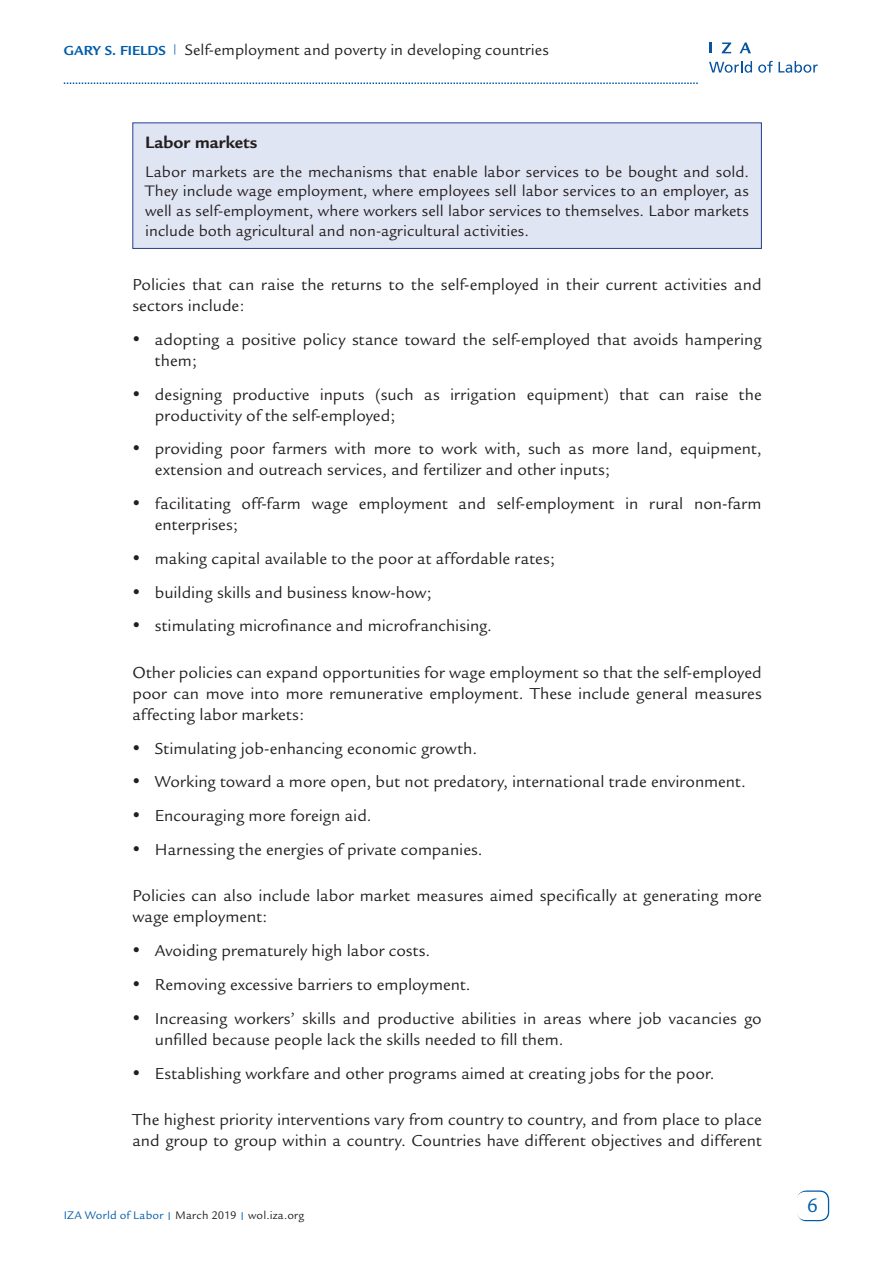
<style>
.page{position:relative;width:893px;height:1263px;background:#fff}
.page>*{position:absolute;margin:0;border:0;box-sizing:border-box;transform-origin:0 0}
.t1{font:21px "Legacy Sans";color:#015dab}
.t2{font:700 18px "Legacy Sans";color:#231f20}
.Main__Bodytext{font:17.25px/21px "Legacy Sans";color:#231f20}
.t3{font:16.5px/19.8px "Legacy Sans";letter-spacing:.005em;color:#231f20;text-align:justify}
.t4{font:12px "Legacy Sans";letter-spacing:.015em;color:#231f20}
.s1{font-weight:700;font-size:14.25px;color:#015dab}
.s2{color:#015dab}
</style>
<div class="page">
<div style="left:797px;top:1190px;width:32px;height:31px;border:2px solid #015dab;border-radius:9px"></div>
<div style="left:797px;top:1192px;width:31px;height:28px;background:#fff;border-radius:9px"></div>
<svg style="left:64px;top:82px;width:634px;height:2px"></svg>
<svg style="left:709px;top:61px;width:43px;height:12px"></svg>
<svg style="left:758px;top:61px;width:60px;height:12px"></svg>
<svg style="left:710px;top:43px;width:2px;height:10px"></svg>
<svg style="left:722px;top:43px;width:9px;height:10px"></svg>
<svg style="left:740px;top:43px;width:11px;height:10px"></svg>
<div style="left:133px;top:123px;width:628px;height:125px;background:#e0e5f3"></div>
<div style="left:132px;top:122px;width:630px;height:127px;border:1px solid #253f8e"></div>
<p class="t3" style="left:64px;top:40px;width:487px"><span class="s1">GARY S. FIELDS</span> <sup>|</sup> Self-employment and poverty in developing countries</p>
<p class="t2" style="left:145px;top:132px;width:114px">Labor markets</p>
<p class="t3" style="left:145px;top:162px;width:605px">Labor markets are the mechanisms that enable labor services to be bought and sold.<br>They include wage employment, where employees sell labor services to an employer, as well as self-employment, where workers sell labor services to themselves. Labor markets include both agricultural and non-agricultural activities.</p>
<p class="Main__Bodytext" style="left:132px;top:274px;width:631px">Policies that can raise the returns to the self-employed in their current activities and sectors include:</p>
<p class="Main__Bodytext" style="left:155px;top:329px;width:608px">adopting a positive policy stance toward the self-employed that avoids hampering them;</p>
<p class="Main__Bodytext" style="left:155px;top:384px;width:608px">designing productive inputs (such as irrigation equipment) that can raise the productivity of the self-employed;</p>
<p class="Main__Bodytext" style="left:155px;top:439px;width:608px">providing poor farmers with more to work with, such as more land, equipment, extension and outreach services, and fertilizer and other inputs;</p>
<p class="Main__Bodytext" style="left:155px;top:493px;width:608px">facilitating off-farm wage employment and self-employment in rural non-farm enterprises;</p>
<p class="Main__Bodytext" style="left:155px;top:548px;width:402px">making capital available to the poor at affordable rates;</p>
<p class="Main__Bodytext" style="left:155px;top:582px;width:278px">building skills and business know-how;</p>
<p class="Main__Bodytext" style="left:155px;top:616px;width:339px">stimulating microfinance and microfranchising.</p>
<p class="Main__Bodytext" style="left:132px;top:662px;width:631px;text-align:justify">Other policies can expand opportunities for wage employment so that the self-employed poor can move into more remunerative employment. These include general measures affecting labor markets:</p>
<p class="Main__Bodytext" style="left:155px;top:738px;width:324px">Stimulating job-enhancing economic growth.</p>
<p class="Main__Bodytext" style="left:155px;top:772px;width:592px">Working toward a more open, but not predatory, international trade environment.</p>
<p class="Main__Bodytext" style="left:155px;top:805px;width:218px">Encouraging more foreign aid.</p>
<p class="Main__Bodytext" style="left:155px;top:839px;width:329px">Harnessing the energies of private companies.</p>
<p class="Main__Bodytext" style="left:132px;top:886px;width:631px">Policies can also include labor market measures aimed specifically at generating more wage employment:</p>
<p class="Main__Bodytext" style="left:155px;top:940px;width:277px">Avoiding prematurely high labor costs.</p>
<p class="Main__Bodytext" style="left:155px;top:974px;width:317px">Removing excessive barriers to employment.</p>
<p class="Main__Bodytext" style="left:155px;top:1008px;width:608px">Increasing workers’ skills and productive abilities in areas where job vacancies go unfilled because people lack the skills needed to fill them.</p>
<p class="Main__Bodytext" style="left:155px;top:1063px;width:561px">Establishing workfare and other programs aimed at creating jobs for the poor.</p>
<p class="Main__Bodytext" style="left:132px;top:1109px;width:631px">The highest priority interventions vary from country to country, and from place to place and group to group within a country. Countries have different objectives and different</p>
<p class="t4" style="left:64px;top:1209px;width:242px"><span class="s2">IZA World of Labor</span> <sup>|</sup> March 2019 <sup>|</sup> wol.iza.org</p>
<p class="t1" style="left:807px;top:1193px;width:13px">6</p>
</div>
